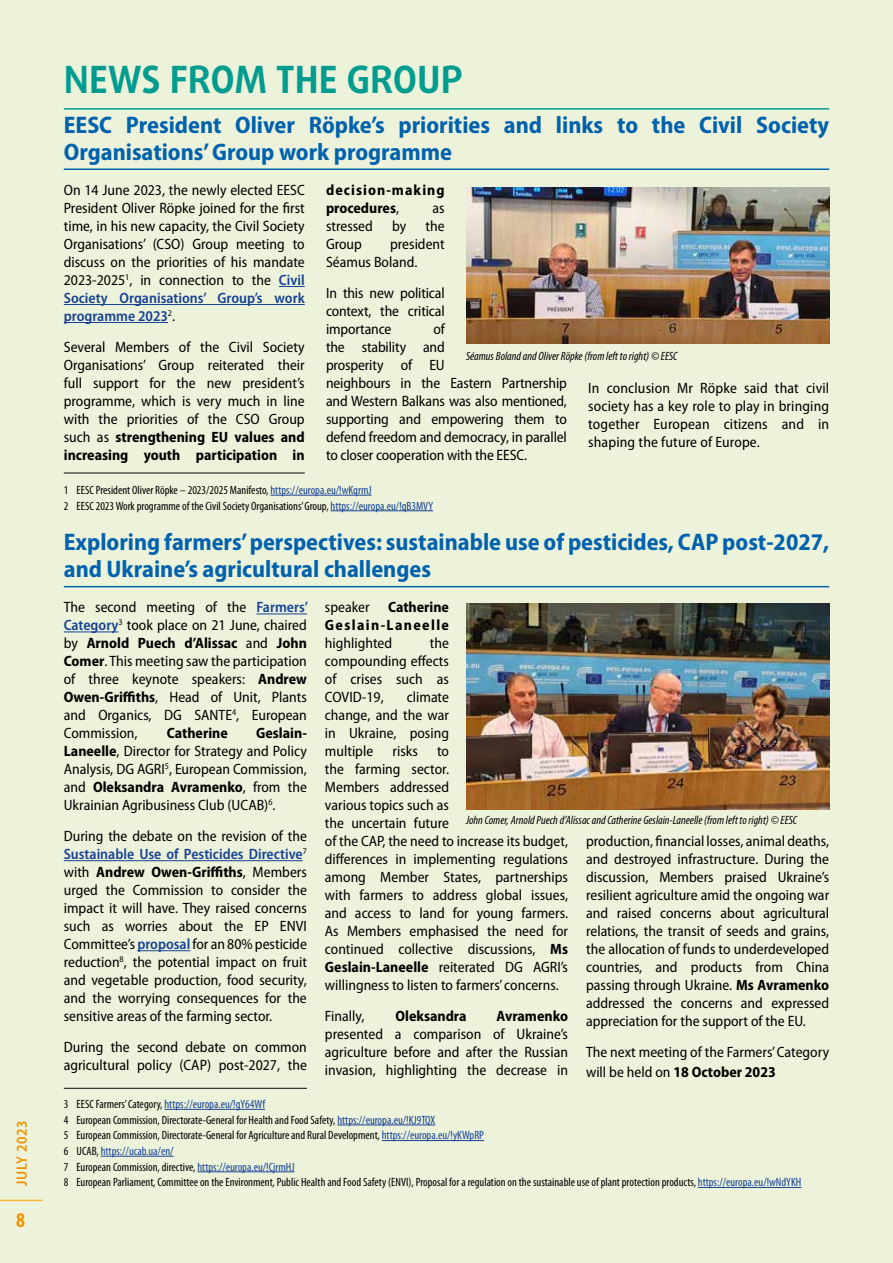
<style>
.page{position:relative;width:893px;height:1263px;background:#ecf3da}
.page>*{position:absolute;margin:0;border:0;box-sizing:border-box;transform-origin:0 0}
.t1{font:700 37.5px "Daxline Pro";color:#009c90}
.t2{font:700 semi-condensed 24px/27px "Myriad Pro";color:#0061ad}
.t3{font:700 condensed 21px "Myriad Pro";color:#f39200}
.t4{font:semi-condensed 15px/18px "Myriad Pro";color:#000;text-align:justify}
.t5{font:700 semi-condensed 15px/18px "Myriad Pro";letter-spacing:.09em;color:#000}
.t6{font:700 semi-condensed 15px "Myriad Pro";color:#000}
.t7{font:700 semi-condensed 15px/18px "Myriad Pro";letter-spacing:.07em;color:#000}
.t8{font:600 semi-condensed 15px "Myriad Pro";letter-spacing:.03em;color:#f39200}
.t9{font:condensed 12px/15.6px "Myriad Pro";color:#000}
.t10{font:italic condensed 12px "Myriad Pro";color:#000}
.s1{font-weight:600;color:#164194}
.s2{font-weight:700}
.s3{font-weight:400}
.s4{color:#164194}
</style>
<div class="page">
<hr style="left:0;top:1199px;width:43px;height:2px;background:#f9b234">
<hr style="left:64px;top:108px;width:765px;height:2px;background:#009c90">
<hr style="left:64px;top:168px;width:765px;height:2px;background:#0061ad">
<hr style="left:64px;top:474px;width:242px;height:1px;background:#fff">
<hr style="left:270px;top:495px;width:102px;height:1px;background:#164194">
<hr style="left:331px;top:510px;width:102px;height:1px;background:#164194">
<svg style="left:279px;top:286px;width:26px;height:1px"></svg>
<hr style="left:64px;top:304px;width:241px;height:1px;background:#164194">
<hr style="left:64px;top:322px;width:104px;height:1px;background:#164194">
<img style="left:466px;top:187px;width:363px;height:156px">
<hr style="left:64px;top:586px;width:765px;height:1px;background:#0061ad">
<hr style="left:165px;top:1109px;width:100px;height:1px;background:#164194">
<hr style="left:337px;top:1124px;width:98px;height:1px;background:#164194">
<hr style="left:382px;top:1140px;width:102px;height:1px;background:#164194">
<hr style="left:101px;top:1156px;width:73px;height:1px;background:#164194">
<hr style="left:197px;top:1171px;width:98px;height:1px;background:#164194">
<hr style="left:698px;top:1187px;width:103px;height:1px;background:#164194">
<hr style="left:256px;top:613px;width:51px;height:1px;background:#164194">
<hr style="left:64px;top:631px;width:55px;height:1px;background:#164194">
<hr style="left:64px;top:860px;width:239px;height:1px;background:#164194">
<hr style="left:137px;top:950px;width:53px;height:1px;background:#164194">
<hr style="left:64px;top:473px;width:241px;height:1px;background:#000">
<hr style="left:64px;top:1088px;width:243px;height:1px;background:#000">
<img style="left:466px;top:604px;width:363px;height:205px">
<p class="t8" style="left:14px;top:1186px;width:67px;rotate:-90deg">JULY 2023</p>
<h3 class="t3" style="left:16px;top:1208px;width:10px">8</h3>
<h1 class="t1" style="left:64px;top:55px;width:400px">NEWS FROM THE GROUP</h1>
<h2 class="t2" style="left:64px;top:112px;width:767px">EESC President Oliver Röpke’s priorities and links to the Civil Society<br>Organisations’ Group work programme</h2>
<p class="t4" style="left:64px;top:181px;width:242px">On 14 June 2023, the newly elected EESC President Oliver Röpke joined for the first time, in his new capacity, the Civil Society Organisations’ (CSO) Group meeting to discuss on the priorities of his mandate 2023-2025<sup>1</sup>, in connection to the <span class="s1">Civil Society Organisations’ Group’s work programme 2023</span><sup>2</sup>.</p>
<p class="t4" style="left:64px;top:338px;width:242px">Several Members of the Civil Society Organisations’ Group reiterated their full support for the new president’s programme, which is very much in line with the priorities of the CSO Group such as <span class="s2">strengthening EU values and increasing youth participation in</span></p>
<p class="t7" style="left:326px;top:181px;width:120px">decision-making procedures<span class="s3">,</span></p>
<p class="t4" style="left:433px;top:199px;width:14px">as</p>
<p class="t4" style="left:326px;top:217px;width:48px">stressed</p>
<p class="t4" style="left:392px;top:217px;width:16px">by</p>
<p class="t4" style="left:426px;top:217px;width:21px">the</p>
<p class="t4" style="left:326px;top:235px;width:37px">Group</p>
<p class="t4" style="left:326px;top:235px;width:120px;text-indent:64px">president<br>Séamus Boland.</p>
<p class="t4" style="left:326px;top:284px;width:120px">In this new political context, the critical importance</p>
<p class="t4" style="left:326px;top:320px;width:242px;text-align:left;text-indent:107px">of<br>the stability and<br>prosperity of EU<br>neighbours in the Eastern Partnership and Western Balkans was also mentioned, supporting and empowering them to defend freedom and democracy, in parallel to closer cooperation with the EESC.</p>
<p class="t10" style="left:466px;top:349px;width:213px">Séamus Boland and Oliver Röpke (from left to right) © EESC</p>
<p class="t4" style="left:588px;top:379px;width:242px">In conclusion Mr Röpke said that civil society has a key role to play in bringing together European citizens and in shaping the future of Europe.</p>
<p class="t9" style="left:64px;top:482px;width:371px">1 EESC President Oliver Röpke – 2023/2025 Manifesto, <span class="s4">https://europa.eu/!wKqrmJ<br></span>2 EESC 2023 Work programme of the Civil Society Organisations’ Group, <span class="s4">https://europa.eu/!qB3MVY</span></p>
<h2 class="t2" style="left:64px;top:529px;width:767px">Exploring farmers’ perspectives: sustainable use of pesticides, CAP post-2027, and Ukraine’s agricultural challenges</h2>
<p class="t4" style="left:64px;top:599px;width:246px">The second meeting of the <span class="s1">Farmers’ Category</span><sup>3</sup> took place on 21 June, chaired by <span class="s2">Arnold Puech d’Alissac</span> and <span class="s2">John Comer</span>. This meeting saw the participation of three keynote speakers: <span class="s2">Andrew Owen-Griffiths</span>, Head of Unit, Plants and Organics, DG SANTE<sup>4</sup>, European Commission,</p>
<p class="t4" style="left:64px;top:725px;width:245px;text-indent:192px"><span class="s2">Geslain-Laneelle</span>, Director for Strategy and Policy Analysis, DG AGRI<sup>5</sup>, European Commission, and <span class="s2">Oleksandra Avramenko</span>, from the Ukrainian Agribusiness Club (UCAB)<sup>6</sup>.</p>
<p class="t4" style="left:64px;top:827px;width:245px">During the debate on the revision of the <span class="s1">Sustainable Use of Pesticides Directive</span><sup>7 </sup>with <span class="s2">Andrew Owen-Griffiths</span>, Members urged the Commission to consider the impact it will have. They raised concerns such as worries about the EP ENVI Committee’s <span class="s1">proposal</span> for an 80% pesticide reduction<sup>8</sup>, the potential impact on fruit and vegetable production, food security, and the worrying consequences for the sensitive areas of the farming sector.</p>
<p class="t4" style="left:64px;top:1038px;width:245px">During the second debate on common agricultural policy (CAP) post-2027, the</p>
<p class="t6" style="left:167px;top:725px;width:62px">Catherine</p>
<p class="t5" style="left:325px;top:599px;width:126px"><span class="s3">speaker</span> Catherine<br>Geslain-Laneelle</p>
<p class="t4" style="left:325px;top:635px;width:69px">highlighted</p>
<p class="t4" style="left:325px;top:635px;width:126px;text-indent:105px">the compounding effects of crises such as COVID-19,</p>
<p class="t4" style="left:325px;top:689px;width:126px;text-indent:82px">climate change, and the war in Ukraine, posing multiple</p>
<p class="t4" style="left:393px;top:743px;width:27px">risks</p>
<p class="t4" style="left:325px;top:743px;width:245px;text-align:left;text-indent:112px">to<br>the farming sector.<br>Members addressed<br>various topics such as<br>the uncertain future<br>of the CAP, the need to increase its budget, differences in implementing regulations among Member States, partnerships with farmers to address global issues, and access to land for young farmers.<br>As Members emphasised the need for continued collective discussions, <span class="s2">Ms<br>Geslain-Laneelle</span> reiterated DG AGRI’s willingness to listen to farmers’ concerns.</p>
<p class="t4" style="left:325px;top:1007px;width:41px">Finally,</p>
<p class="t6" style="left:395px;top:1008px;width:73px">Oleksandra</p>
<p class="t6" style="left:496px;top:1008px;width:73px">Avramenko</p>
<p class="t4" style="left:325px;top:1025px;width:245px">presented a comparison of Ukraine’s agriculture before and after the Russian invasion, highlighting the decrease in</p>
<p class="t10" style="left:466px;top:814px;width:333px">John Comer, Arnold Puech d’Alissac and Catherine Geslain-Laneelle (from left to right) © EESC</p>
<p class="t4" style="left:586px;top:833px;width:245px">production, financial losses, animal deaths, and destroyed infrastructure. During the discussion, Members praised Ukraine’s resilient agriculture amid the ongoing war and raised concerns about agricultural relations, the transit of seeds and grains, the allocation of funds to underdeveloped countries, and products from China passing through Ukraine. <span class="s2">Ms Avramenko </span>addressed the concerns and expressed appreciation for the support of the EU.</p>
<p class="t4" style="left:586px;top:1042px;width:245px;line-height:20.2px">The next meeting of the Farmers’ Category will be held on <span class="s2">18 October 2023</span></p>
<p class="t9" style="left:64px;top:1096px;width:739px">3 EESC Farmers’ Category, <span class="s4">https://europa.eu/!gY64Wf<br></span>4 European Commission, Directorate-General for Health and Food Safety, <span class="s4">https://europa.eu/!KJ9TQX<br></span>5 European Commission, Directorate-General for Agriculture and Rural Development, <span class="s4">https://europa.eu/!yKWpRP<br></span>6 UCAB, <span class="s4">https://ucab.ua/en/<br></span>7 European Commission, directive, <span class="s4">https://europa.eu/!CjrmHJ<br></span>8 European Parliament, Committee on the Environment, Public Health and Food Safety (ENVI), Proposal for a regulation on the sustainable use of plant protection products, <span class="s4">https://europa.eu/!wNdYKH</span></p>
</div>
